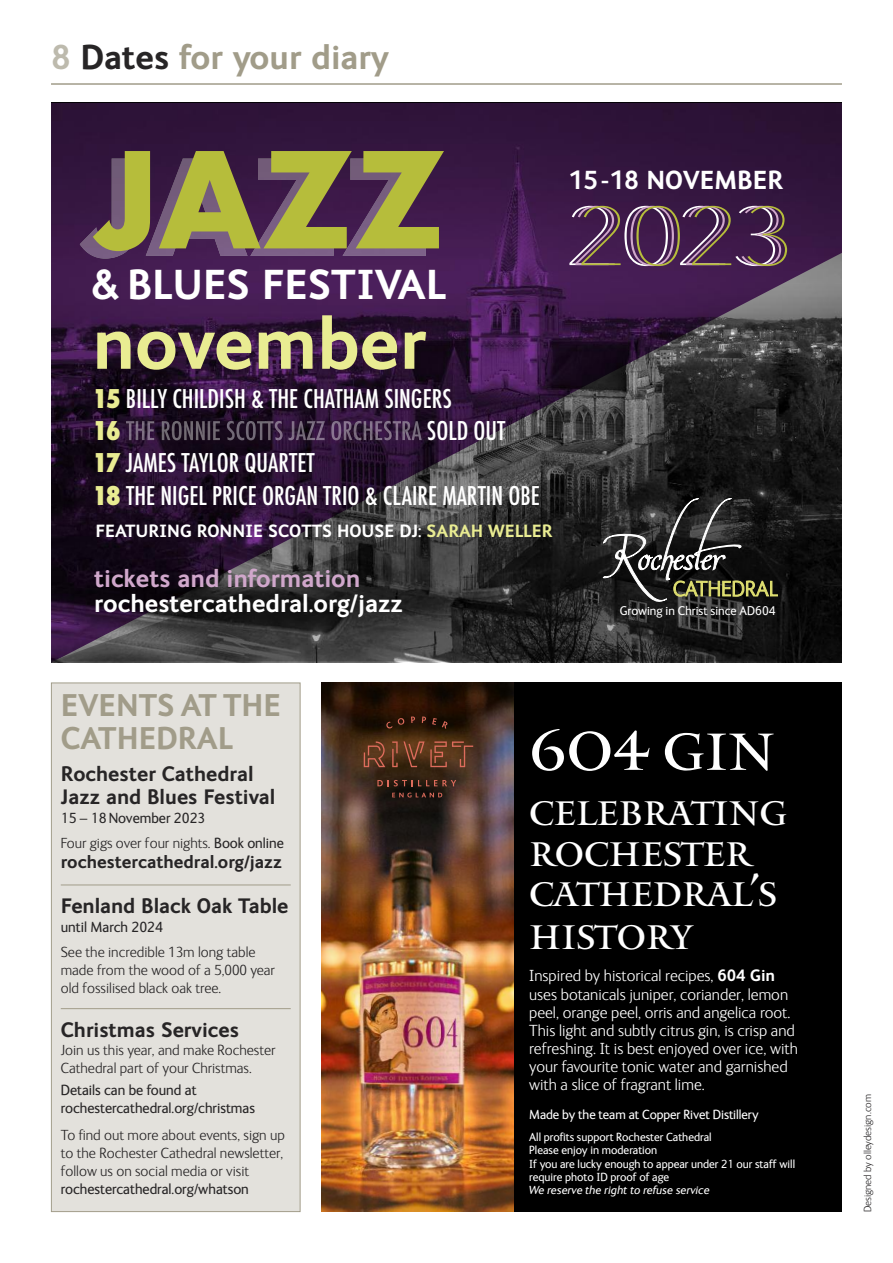
<style>
.page{position:relative;width:893px;height:1263px;background:#fff}
.page>*{position:absolute;margin:0;border:0;box-sizing:border-box;transform-origin:0 0}
.t1{font:200 82.35px "Avenir Next";letter-spacing:-.44em;color:#fff;scale:1.2 1}
.t2{font:700 74.1px "FS Ingrid";color:#e9ec92}
.t3{font:54px "Mantinia";color:#fff}
.t4{font:700 42px "FS Ingrid";color:#fff}
.t5{font:700 34.5px "FS Ingrid";color:#a19c89}
.t6{font:33.75px/41.2px "Mantinia";color:#fff}
.t7{font:700 31.5px/32.7px "FS Ingrid";color:#a19c89}
.t8{font:700 26.1px "FS Ingrid";color:#fff}
.t9{font:500 condensed 25.05px/32.4px "Futura";color:#fff}
.t10{font:700 25.05px "FS Ingrid";color:#fff}
.t11{font:700 25.05px "FS Ingrid";color:#d0a7cb}
.t12{font:700 21px/23.1px "FS Ingrid";color:#272526}
.t13{font:700 18px "FS Ingrid";color:#272526}
.t14{font:700 17.85px "FS Ingrid";color:#fff}
.t15{font:300 16.5px/18.1px "FS Ingrid";color:#fff}
.t16{font:300 15px/18px "FS Ingrid";color:#272526}
.t17{font:15px/25px "FS Ingrid";color:#272526}
.t18{font:13.5px "FS Ingrid";letter-spacing:-.005em;color:#fff}
.t19{font:12.9px "FS Ingrid";color:#fff}
.t20{font:12px/13.2px "FS Ingrid";color:#fff}
.t21{font:italic 12px "FS Ingrid";color:#fff}
.t22{font:300 10.5px "FS Ingrid";color:#272526}
.s1{color:#bdbaad}
.s2{color:#272526}
.s3{font-weight:800;color:#e9ec92}
.s4{color:#e9ec92}
.s5{color:#b6bd3b}
.s6{font-weight:300}
.s7{font-size:51.75px}
.s8{font-size:45px}
.s9{font-weight:700}
</style>
<div class="page">
<hr style="left:51px;top:83px;width:791px;height:2px;background:#a19c89">
<img style="left:51px;top:103px;width:791px;height:560px">
<hr style="left:51px;top:102px;width:791px;height:1px;background:#000">
<img style="left:80px;top:158px;width:351px;height:101px">
<svg style="left:93px;top:151px;width:351px;height:100px;background:#827749"></svg>
<img style="left:54px;top:373px;width:788px;height:288px">
<svg style="left:51px;top:658px;width:9px;height:3px"></svg>
<img style="left:126px;top:421px;width:156px;height:19px">
<svg style="left:603px;top:498px;width:175px;height:105px;background:#373733"></svg>
<img style="left:322px;top:682px;width:192px;height:530px">
<div style="left:514px;top:682px;width:328px;height:530px;background:#000"></div>
<svg style="left:392px;top:793px;width:50px;height:4px"></svg>
<svg style="left:364px;top:741px;width:109px;height:26px;background:#6c3e25"></svg>
<svg style="left:377px;top:780px;width:79px;height:6px"></svg>
<svg style="left:386px;top:718px;width:18px;height:11px"></svg>
<svg style="left:411px;top:716px;width:4px;height:7px"></svg>
<svg style="left:422px;top:716px;width:4px;height:7px"></svg>
<svg style="left:432px;top:718px;width:16px;height:11px"></svg>
<div style="left:52px;top:683px;width:248px;height:528px;background:#e3e1dc"></div>
<div style="left:51px;top:682px;width:249px;height:530px;border:1px solid #a19c89"></div>
<hr style="left:61px;top:884px;width:230px;height:1px;background:#a19c89">
<hr style="left:61px;top:1008px;width:230px;height:1px;background:#a19c89">
<h3 class="t5" style="left:51px;top:34px;width:340px"><span class="s1">8</span> <span class="s2">Dates</span> for your diary</h3>
<h3 class="t4" style="left:92px;top:257px;width:356px">&amp; BLUES FESTIVAL</h3>
<h2 class="t2" style="left:92px;top:294px;width:336px">november</h2>
<h3 class="t9" style="left:92px;top:383px;width:361px"><span class="s3">15</span> BILLY CHILDISH &amp; THE CHATHAM SINGERS<br><span class="s3">16</span></h3>
<h3 class="t9" style="left:427px;top:415px;width:80px">SOLD OUT</h3>
<h3 class="t9" style="left:92px;top:448px;width:449px"><span class="s3">17</span> JAMES TAYLOR QUARTET<br><span class="s3">18</span> THE NIGEL PRICE ORGAN TRIO &amp; CLAIRE MARTIN OBE</h3>
<p class="t14" style="left:96px;top:519px;width:458px">FEATURING RONNIE SCOTTS HOUSE DJ: <span class="s4">SARAH WELLER</span></p>
<h3 class="t11" style="left:94px;top:562px;width:268px">tickets and information</h3>
<h3 class="t10" style="left:94px;top:587px;width:310px">rochestercathedral.org/jazz</h3>
<h3 class="t8" style="left:568px;top:163px;width:216px">15-18 NOVEMBER</h3>
<h1 class="t1" style="left:563px;top:167px;width:196px">2<span class="s5">2</span> 0<span class="s5">0</span> 2<span class="s5">2</span> 3<span class="s5">3</span></h1>
<p class="t19" style="left:620px;top:602px;width:157px">Growing in Christ since AD604</p>
<h3 class="t7" style="left:61px;top:688px;width:222px">EVENTS AT THE<br>CATHEDRAL</h3>
<p class="t12" style="left:61px;top:762px;width:216px">Rochester Cathedral<br>Jazz and Blues Festival</p>
<p class="t17" style="left:61px;top:805px;width:225px">15 – 18November 2023<br><span class="s6">Four gigs over four nights.</span> Book online</p>
<p class="t13" style="left:61px;top:850px;width:223px">rochestercathedral.org/jazz</p>
<p class="t12" style="left:61px;top:894px;width:229px">Fenland Black Oak Table</p>
<p class="t17" style="left:61px;top:913px;width:104px">until March 2024</p>
<p class="t16" style="left:61px;top:942px;width:216px">See the incredible 13m long table made from the wood of a 5,000 year old fossilised black oak tree.</p>
<p class="t12" style="left:61px;top:1017px;width:180px">Christmas Services</p>
<p class="t16" style="left:61px;top:1040px;width:216px">Join us this year, and make Rochester<br>Cathedral part of your Christmas.</p>
<p class="t17" style="left:61px;top:1081px;width:196px;line-height:18px">Details can be found at rochestercathedral.org/christmas</p>
<p class="t16" style="left:61px;top:1125px;width:226px;text-align:justify">To find out more about events, sign up to the Rochester Cathedral newsletter, follow us on social media or visit</p>
<p class="t17" style="left:61px;top:1176px;width:190px">rochestercathedral.org/whatson</p>
<h3 class="t3" style="left:529px;top:720px;width:248px">604 <span class="s7">GIN</span></h3>
<h3 class="t6" style="left:529px;top:793px;width:259px">CELEBRATING<br>ROCHESTER<br>CATHEDRAL<span class="s8">’</span>S<br>HISTORY</h3>
<p class="t15" style="left:529px;top:966px;width:270px">Inspired by historical recipes, <span class="s9">604 Gin </span>uses botanicals juniper, coriander, lemon peel, orange peel, orris and angelica root.<br>This light and subtly citrus gin, is crisp and refreshing. It is best enjoyed over ice, with your favourite tonic water and garnished with a slice of fragrant lime.</p>
<p class="t18" style="left:529px;top:1105px;width:231px">Made by the team at Copper Rivet Distillery</p>
<p class="t20" style="left:529px;top:1130px;width:267px">All profits support Rochester Cathedral<br>Please enjoy in moderation<br>If you are lucky enough to appear under 21 our staff will require photo ID proof of age</p>
<p class="t21" style="left:529px;top:1183px;width:182px">We reserve the right to refuse service</p>
<p class="t22" style="left:861px;top:1212px;width:119px;rotate:-90deg">Designed by olleydesign.com</p>
</div>
